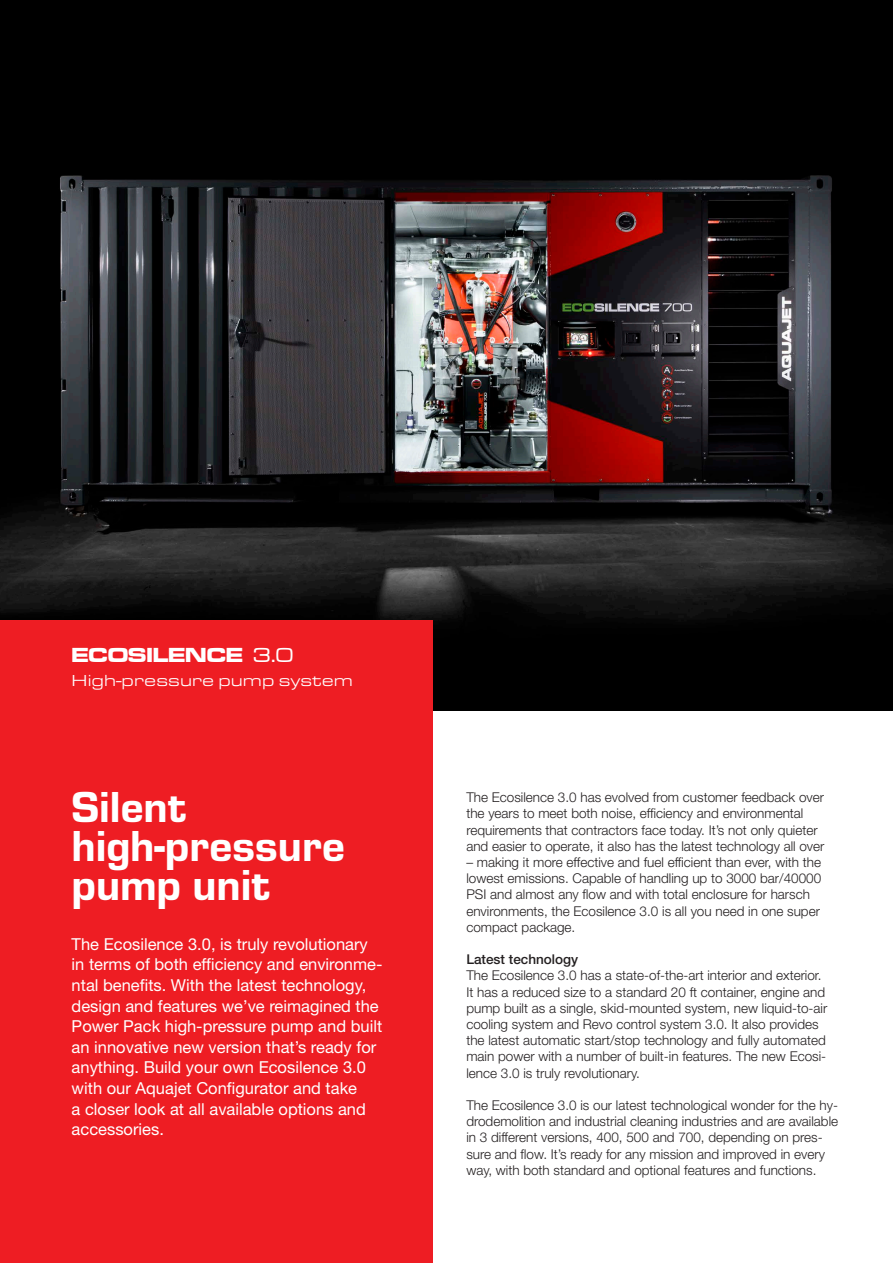
<style>
.page{position:relative;width:893px;height:1263px;background:#fff}
.page>*{position:absolute;margin:0;border:0;box-sizing:border-box;transform-origin:0 0}
.Produkt_rubrik_1{font:45px "Eurostile Hea";color:#fff}
.Produkt_namn_1{font:21px "Microgramma D Bold Exte";color:#fff}
.Produkt_ingress{font:16.5px/20.7px "Helvetica Neue LT Std";color:#fff}
.Produkt_namn_2{font:16.5px "Eurostile Ext";letter-spacing:.005em;color:#fff}
.Brödtext{font:300 13.5px/16.2px "Helvetica Neue LT Std";color:#231f20}
.Underrubrik_brödtext{font:500 13.5px "Helvetica Neue LT Std";color:#231f20}
.s1{font-family:"Microgramma D Medi Exte"}
</style>
<div class="page">
<img style="left:0;top:0;width:893px;height:710px">
<div style="left:0;top:621px;width:433px;height:642px;background:#ee1d23"></div>
<p class="Produkt_namn_1" style="left:72px;top:641px;width:223px">ECOSILENCE <span class="s1">3.0</span></p>
<p class="Produkt_namn_2" style="left:72px;top:668px;width:283px">High-pressure pump system</p>
<p class="Produkt_rubrik_1" style="left:72px;top:776px;width:116px">Silent</p>
<p class="Produkt_rubrik_1" style="left:72px;top:815px;width:275px">high-pressure</p>
<p class="Produkt_rubrik_1" style="left:72px;top:854px;width:200px">pump unit</p>
<p class="Produkt_ingress" style="left:72px;top:933px;width:312px">The Ecosilence 3.0, is truly revolutionary in terms of both efficiency and environme&shy;ntal benefits. With the latest technology, design and features we’ve reimagined the Power Pack high-pressure pump and built an innovative new version that’s ready for anything. Build your own Ecosilence 3.0 with our Aquajet Configurator and take<br>a closer look at all available options and accessories.</p>
<p class="Brödtext" style="left:466px;top:789px;width:360px">The Ecosilence 3.0 has evolved from customer feedback over the years to meet both noise, efficiency and environmental requirements that contractors face today. It’s not only quieter and easier to operate, it also has the latest technology all over</p>
<p class="Brödtext" style="left:466px;top:854px;width:356px">– making it more effective and fuel efficient than ever, with the lowest emissions. Capable of handling up to 3000 bar/40000<br>PSI and almost any flow and with total enclosure for harsch environments, the Ecosilence 3.0 is all you need in one super compact package.</p>
<p class="Underrubrik_brödtext" style="left:466px;top:951px;width:113px">Latest technology</p>
<p class="Brödtext" style="left:466px;top:967px;width:362px">The Ecosilence 3.0 has a state-of-the-art interior and exterior.<br>It has a reduced size to a standard 20 ft container, engine and pump built as a single, skid-mounted system, new liquid-to-air cooling system and Revo control system 3.0. It also provides the latest automatic start/stop technology and fully automated main power with a number of built-in features. The new Ecosi&shy;lence 3.0 is truly revolutionary.</p>
<p class="Brödtext" style="left:466px;top:1097px;width:373px">The Ecosilence 3.0 is our latest technological wonder for the hy&shy;drodemolition and industrial cleaning industries and are available in 3 different versions, 400, 500 and 700, depending on pres&shy;sure and flow. It’s ready for any mission and improved in every way, with both standard and optional features and functions.</p>
</div>
